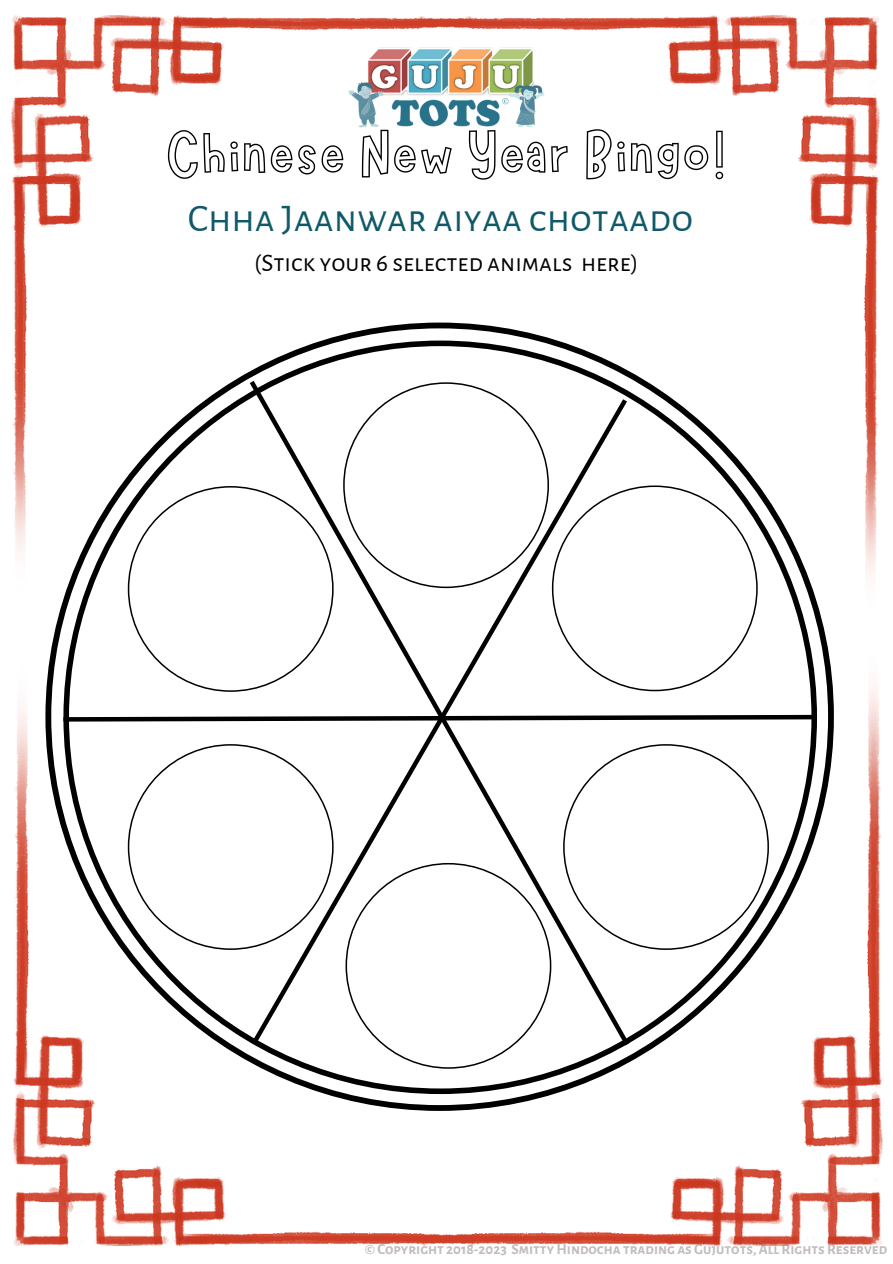
<style>
.page{position:relative;width:893px;height:1264px;background:#fff}
.page>*{position:absolute;margin:0;border:0;box-sizing:border-box;transform-origin:0 0}
.t1{font:68.85px "Marykate Outline";color:#000}
.t2{font:39.15px "Alegreya Sans SC";color:#105969}
.t3{font:25.35px "Alegreya Sans SC";color:#000}
.t4{font:700 15px "Alegreya Sans SC";color:#c2bcbc}
</style>
<div class="page">
<img style="left:11px;top:16px;width:869px;height:559px">
<svg style="left:45px;top:322px;width:788px;height:320px"></svg>
<svg style="left:633px;top:382px;width:124px;height:260px"></svg>
<svg style="left:128px;top:486px;width:117px;height:156px"></svg>
<svg style="left:245px;top:376px;width:388px;height:266px"></svg>
<img style="left:324px;top:16px;width:245px;height:145px">
<img style="left:13px;top:642px;width:869px;height:603px">
<h1 class="t1" style="left:165px;top:110px;width:562px">Chinese New Year Bingo!</h1>
<h2 class="t2" style="left:188px;top:200px;width:507px">Chha Jaanwar aiyaa chotaado</h2>
<h3 class="t3" style="left:254px;top:251px;width:386px">(Stick your 6 selected animals here)</h3>
<p class="t4" style="left:365px;top:1241px;width:524px">©Copyright 2018-2023 SmittyHindocha trading as Gujutots, All Rights Reserved</p>
</div>
